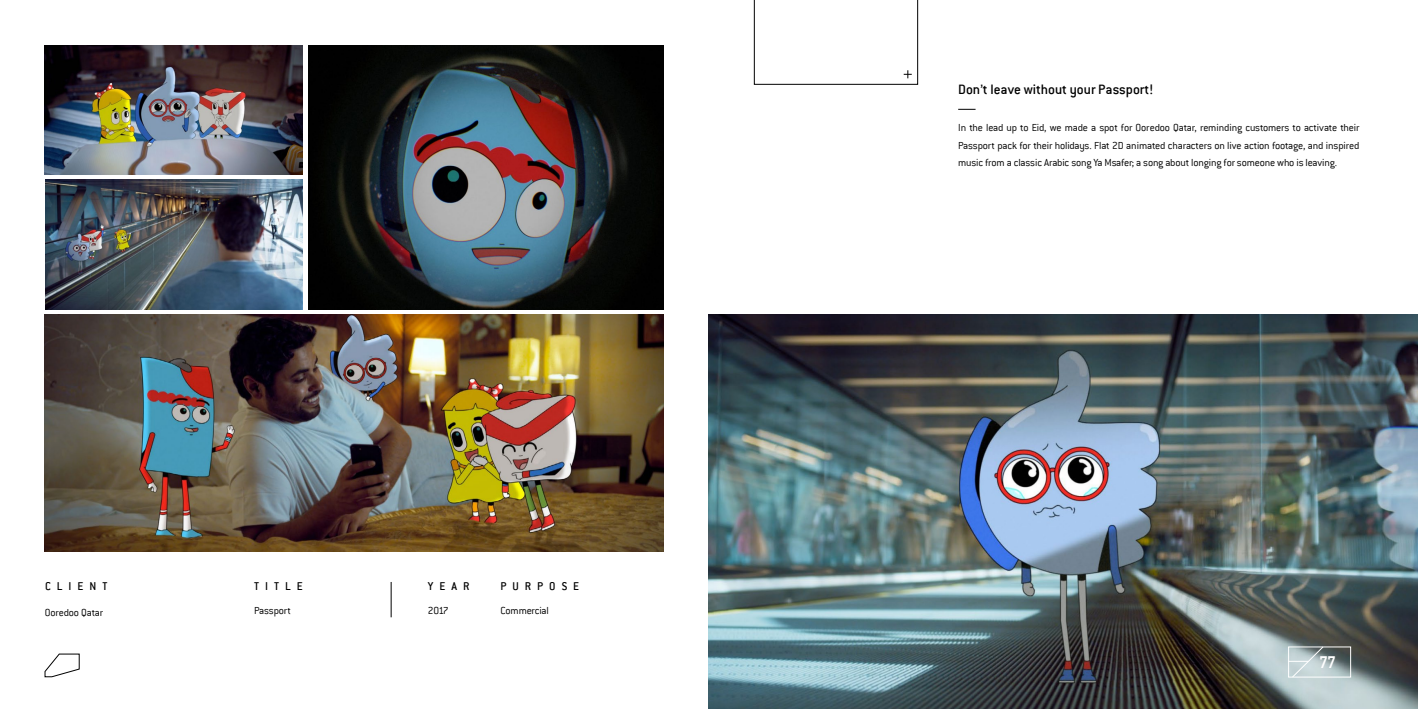
<style>
.page{position:relative;width:1418px;height:709px;background:#fff}
.page>*{position:absolute;margin:0;border:0;box-sizing:border-box;transform-origin:0 0}
.t1{font:16.38px "Alte DIN1451 Mittelschrift";color:#fff}
.t2{font:500 15px "Conduit ITC";color:#000}
.t3{font:500 12.5px "Conduit ITC";letter-spacing:.48em;color:#000}
.t4{font:300 11.25px/17.4px "Conduit ITC";letter-spacing:-.015em;color:#000;text-align:justify}
</style>
<div class="page">
<img style="left:308px;top:45px;width:356px;height:264px">
<img style="left:45px;top:180px;width:257px;height:129px">
<img style="left:45px;top:45px;width:257px;height:129px">
<img style="left:45px;top:314px;width:619px;height:237px">
<svg style="left:44px;top:653px;width:36px;height:24px"></svg>
<hr style="left:391px;top:582px;width:1px;height:35px;background:#000">
<img style="left:709px;top:314px;width:708px;height:395px">
<div style="left:1288px;top:646px;width:62px;height:31px;border:1px solid #fff"></div>
<svg style="left:1288px;top:646px;width:35px;height:32px"></svg>
<svg style="left:754px;top:0;width:164px;height:85px"></svg>
<svg style="left:958px;top:109px;width:17px;height:1px"></svg>
<p class="t3" style="left:45px;top:579px;width:64px">CLIENT</p>
<p class="t3" style="left:254px;top:579px;width:50px">TITLE</p>
<p class="t3" style="left:428px;top:579px;width:43px">YEAR</p>
<p class="t3" style="left:500px;top:579px;width:80px">PURPOSE</p>
<p class="t4" style="left:45px;top:603px;width:60px">Ooredoo Qatar</p>
<p class="t4" style="left:254px;top:602px;width:38px">Passport</p>
<p class="t4" style="left:428px;top:602px;width:22px">2017</p>
<p class="t4" style="left:500px;top:602px;width:50px">Commercial</p>
<h2 class="t2" style="left:958px;top:81px;width:197px">Don’t leave without your Passport!</h2>
<p class="t4" style="left:958px;top:119px;width:403px">In the lead up to Eid, we made a spot for Ooredoo Qatar, reminding customers to activate their Passport pack for their holidays. Flat 2D animated characters on live action footage, and inspired music from a classic Arabic song Ya Msafer; a song about longing for someone who is leaving.</p>
<h1 class="t1" style="left:1319px;top:652px;width:17px">77</h1>
</div>
